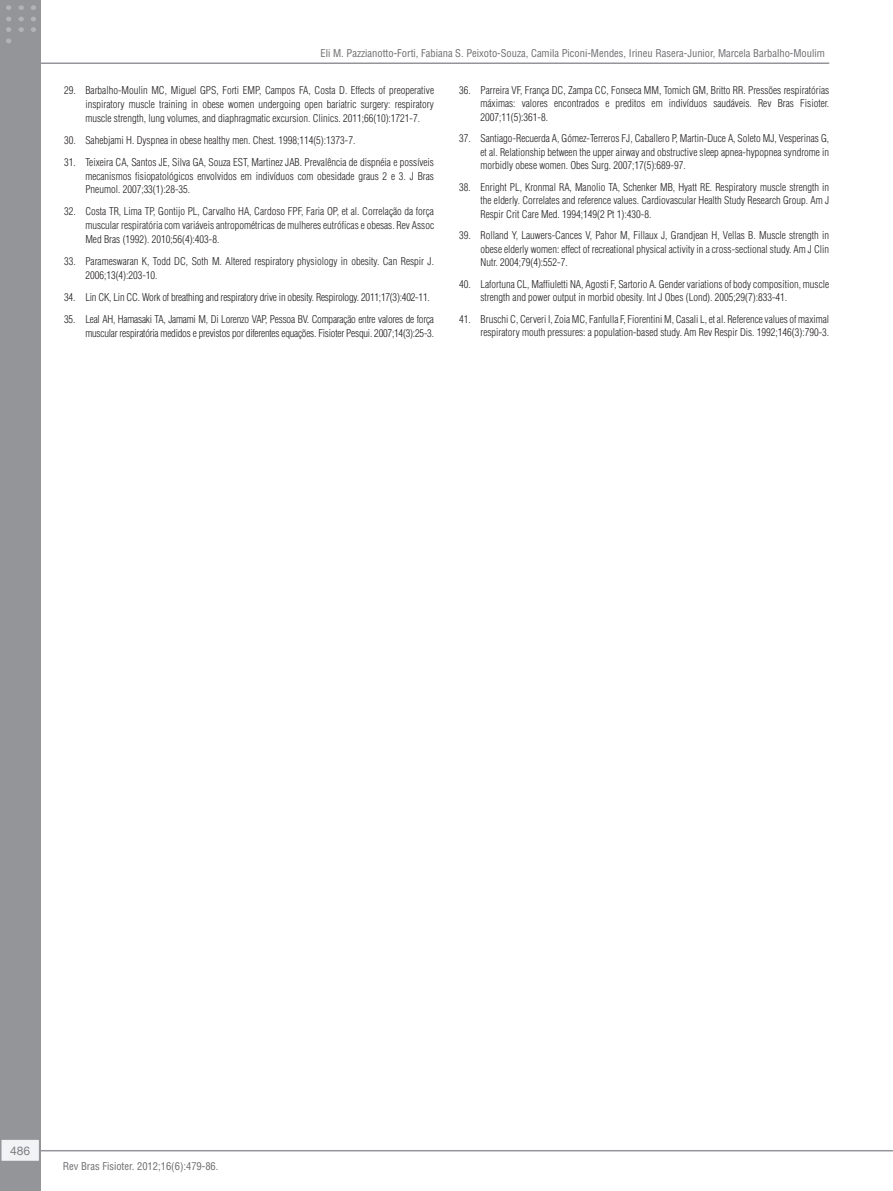
<style>
.page{position:relative;width:893px;height:1191px;background:#fff}
.page>*{position:absolute;margin:0;border:0;box-sizing:border-box;transform-origin:0 0}
.t1{font:12px "Helvetica LT Std";color:#808285}
.z05_4_referencias{font:300 condensed 10.5px/13.5px "Helvetica LT Std";color:#231f20;text-align:justify}
.z05_4_referencias-2{font:300 condensed 10.5px/14px "Helvetica LT Std";letter-spacing:-.02em;color:#231f20;text-align:right}
.t2{font:condensed 10.5px "Helvetica LT Std";color:#6c6d70}
</style>
<div class="page">
<hr style="left:13px;top:62px;width:816px;height:2px;background:#939598">
<div style="left:0;top:0;width:40px;height:1191px;background:#939598"></div>
<hr style="left:14px;top:1150px;width:879px;height:1px;background:#939598">
<div style="left:1px;top:1139px;width:39px;height:22px;background:#f2f3f4"></div>
<div style="left:0;top:1138px;width:40px;height:24px;border:2px solid #939598"></div>
<svg style="left:6px;top:39px;width:5px;height:4px"></svg>
<svg style="left:6px;top:27px;width:5px;height:5px"></svg>
<svg style="left:6px;top:17px;width:5px;height:4px"></svg>
<svg style="left:6px;top:5px;width:5px;height:5px"></svg>
<svg style="left:19px;top:27px;width:5px;height:5px"></svg>
<svg style="left:19px;top:17px;width:5px;height:4px"></svg>
<svg style="left:19px;top:5px;width:5px;height:5px"></svg>
<svg style="left:31px;top:27px;width:5px;height:5px"></svg>
<svg style="left:31px;top:17px;width:5px;height:4px"></svg>
<svg style="left:31px;top:5px;width:5px;height:5px"></svg>
<p class="t2" style="left:321px;top:46px;width:506px">Eli M. Pazzianotto-Forti, Fabiana S. Peixoto-Souza, Camila Piconi-Mendes, Irineu Rasera-Junior, Marcela Barbalho-Moulim</p>
<p class="z05_4_referencias" style="left:85px;top:83px;width:350px;line-height:14px;text-indent:-21px">29. Barbalho-Moulin MC, Miguel GPS, Forti EMP, Campos FA, Costa D. Effects of preoperative inspiratory muscle training in obese women undergoing open bariatric surgery: respiratory muscle strength, lung volumes, and diaphragmatic excursion. Clinics. 2011;66(10):1721-7.</p>
<p class="z05_4_referencias" style="left:64px;top:133px;width:293px">30. Sahebjami H. Dyspnea in obese healthy men. Chest. 1998;114(5):1373-7.</p>
<p class="z05_4_referencias" style="left:85px;top:155px;width:350px;line-height:14px;text-indent:-21px">31. Teixeira CA, Santos JE, Silva GA, Souza EST, Martinez JAB. Prevalência de dispnéia e possíveis mecanismos fisiopatológicos envolvidos em indivíduos com obesidade graus 2 e 3. J Bras Pneumol. 2007;33(1):28-35.</p>
<p class="z05_4_referencias" style="left:85px;top:205px;width:350px;line-height:14px;text-indent:-21px">32. Costa TR, Lima TP, Gontijo PL, Carvalho HA, Cardoso FPF, Faria OP, et al. Correlação da força muscular respiratória com variáveis antropométricas de mulheres eutróficas e obesas. Rev Assoc Med Bras (1992). 2010;56(4):403-8.</p>
<p class="z05_4_referencias" style="left:85px;top:254px;width:350px;line-height:14px;text-indent:-21px">33. Parameswaran K, Todd DC, Soth M. Altered respiratory physiology in obesity. Can Respir J.<br>2006;13(4):203-10.</p>
<p class="z05_4_referencias-2" style="left:64px;top:290px;width:367px">34. Lin CK, Lin CC. Work of breathing and respiratory drive in obesity. Respirology. 2011;17(3):402-11.</p>
<p class="z05_4_referencias-2" style="left:64px;top:312px;width:371px">35. Leal AH, Hamasaki TA, Jamami M, Di Lorenzo VAP, Pessoa BV. Comparação entre valores de força muscular respiratória medidos e previstos por diferentes equações. Fisioter Pesqui. 2007;14(3):25-3.</p>
<p class="z05_4_referencias" style="left:480px;top:83px;width:350px;text-indent:-21px">36. Parreira VF, França DC, Zampa CC, Fonseca MM, Tomich GM, Britto RR. Pressões respiratórias máximas: valores encontrados e preditos em indivíduos saudáveis. Rev Bras Fisioter.<br>2007;11(5):361-8.</p>
<p class="z05_4_referencias" style="left:480px;top:131px;width:350px;text-indent:-21px">37. Santiago-Recuerda A, Gómez-Terreros FJ, Caballero P, Martin-Duce A, Soleto MJ, Vesperinas G, et al. Relationship between the upper airway and obstructive sleep apnea-hypopnea syndrome in morbidly obese women. Obes Surg. 2007;17(5):689-97.</p>
<p class="z05_4_referencias" style="left:480px;top:180px;width:350px;text-indent:-21px">38. Enright PL, Kronmal RA, Manolio TA, Schenker MB, Hyatt RE. Respiratory muscle strength in the elderly. Correlates and reference values. Cardiovascular Health Study Research Group. Am J Respir Crit Care Med. 1994;149(2 Pt 1):430-8.</p>
<p class="z05_4_referencias" style="left:480px;top:228px;width:350px;text-indent:-21px">39. Rolland Y, Lauwers-Cances V, Pahor M, Fillaux J, Grandjean H, Vellas B. Muscle strength in obese elderly women: effect of recreational physical activity in a cross-sectional study. Am J Clin Nutr. 2004;79(4):552-7.</p>
<p class="z05_4_referencias" style="left:480px;top:277px;width:350px;text-indent:-21px">40. Lafortuna CL, Maffiuletti NA, Agosti F, Sartorio A. Gender variations of body composition, muscle strength and power output in morbid obesity. Int J Obes (Lond). 2005;29(7):833-41.</p>
<p class="z05_4_referencias" style="left:459px;top:312px;width:371px;text-align:right">41. Bruschi C, Cerveri I, Zoia MC, Fanfulla F, Fiorentini M, Casali L, et al. Reference values of maximal respiratory mouth pressures: a population-based study. Am Rev Respir Dis. 1992;146(3):790-3.</p>
<p class="t1" style="left:10px;top:1143px;width:22px">486</p>
<p class="t2" style="left:63px;top:1160px;width:157px">Rev Bras Fisioter. 2012;16(6):479-86.</p>
</div>
